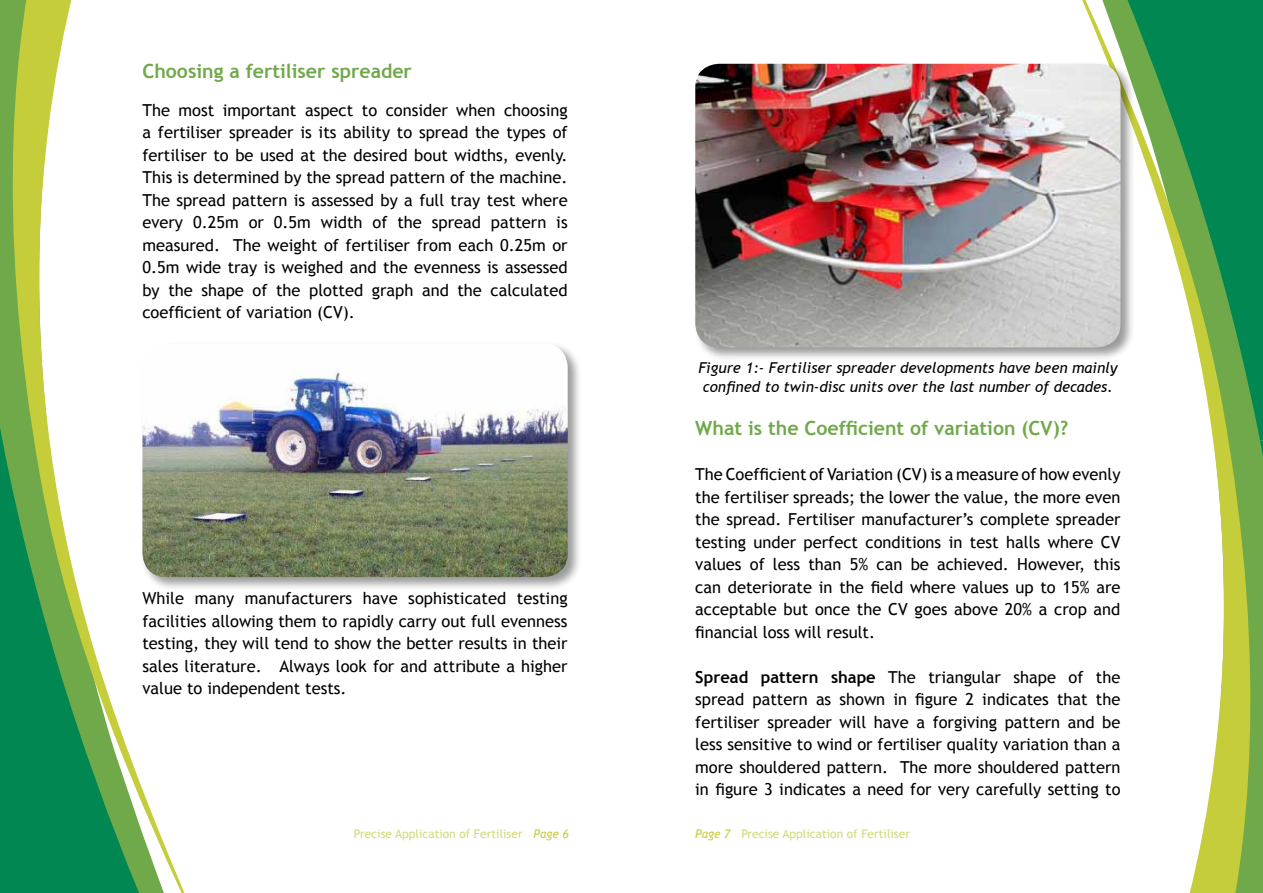
<style>
.page{position:relative;width:1263px;height:893px;background:#fff}
.page>*{position:absolute;margin:0;border:0;box-sizing:border-box;transform-origin:0 0}
.t1{font:700 19.5px "Trebuchet MS";color:#6fa94a}
.t2{font:16.5px/22.5px "Trebuchet MS";color:#000;text-align:justify}
.t3{font:italic 15px/18.1px "Trebuchet MS";color:#000;text-align:center}
.t4{font:12px "Trebuchet MS";color:#d5d87a}
.s1{font-weight:700}
.s2{font-style:italic;color:#c5cd3b}
</style>
<div class="page">
<svg style="left:0;top:0;width:185px;height:893px"></svg>
<svg style="left:1082px;top:0;width:181px;height:893px"></svg>
<div style="left:140px;top:341px;width:442px;height:250px;background:#000;opacity:.4"></div>
<img style="left:142px;top:344px;width:426px;height:233px">
<div style="left:693px;top:62px;width:442px;height:299px;background:#000;opacity:.4"></div>
<img style="left:695px;top:64px;width:425px;height:283px">
<p class="t1" style="left:142px;top:59px;width:271px">Choosing a fertiliser spreader</p>
<p class="t2" style="left:142px;top:99px;width:427px">The most important aspect to consider when choosing a fertiliser spreader is its ability to spread the types of fertiliser to be used at the desired bout widths, evenly.<br>This is determined by the spread pattern of the machine.<br>The spread pattern is assessed by a full tray test where every 0.25m or 0.5m width of the spread pattern is measured. The weight of fertiliser from each 0.25m or 0.5m wide tray is weighed and the evenness is assessed by the shape of the plotted graph and the calculated coefficient of variation (CV).</p>
<p class="t2" style="left:142px;top:588px;width:427px">While many manufacturers have sophisticated testing facilities allowing them to rapidly carry out full evenness testing, they will tend to show the better results in their sales literature. Always look for and attribute a higher value to independent tests.</p>
<p class="t3" style="left:698px;top:359px;width:421px">Figure 1:- Fertiliser spreader developments have been mainly confined to twin-disc units over the last number of decades.</p>
<p class="t1" style="left:695px;top:416px;width:375px">What is the Coefficient of variation (CV)?</p>
<p class="t2" style="left:695px;top:463px;width:427px">The Coefficient of Variation (CV) is a measure of how evenly the fertiliser spreads; the lower the value, the more even the spread. Fertiliser manufacturer’s complete spreader testing under perfect conditions in test halls where CV values of less than 5% can be achieved. However, this can deteriorate in the field where values up to 15% are acceptable but once the CV goes above 20% a crop and financial loss will result.</p>
<p class="t2" style="left:695px;top:666px;width:427px"><span class="s1">Spread pattern shape</span> The triangular shape of the spread pattern as shown in figure 2 indicates that the fertiliser spreader will have a forgiving pattern and be less sensitive to wind or fertiliser quality variation than a more shouldered pattern. The more shouldered pattern in figure 3 indicates a need for very carefully setting to</p>
<p class="t4" style="left:354px;top:827px;width:216px">Precise Application of Fertiliser <span class="s2">Page 6</span></p>
<p class="t4" style="left:695px;top:827px;width:216px"><span class="s2">Page 7</span> Precise Application of Fertiliser</p>
</div>
